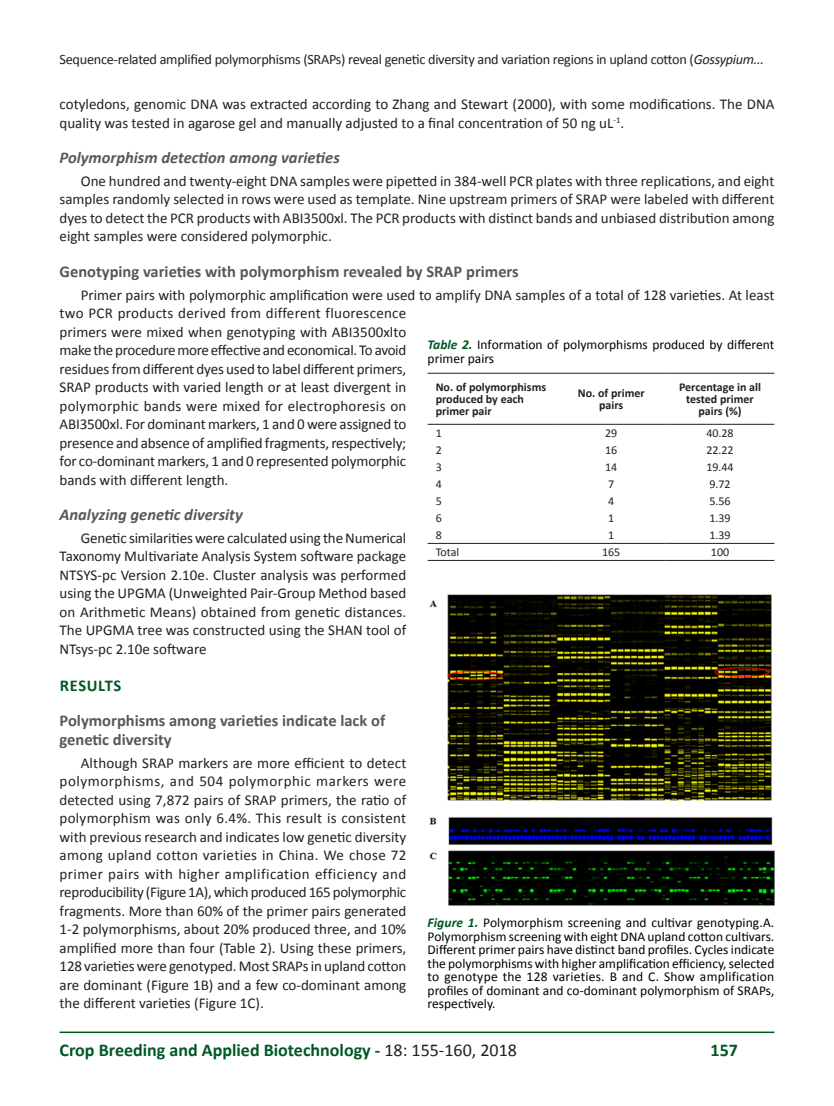
<style>
.page{position:relative;width:834px;height:1106px;background:#fff}
.page>*{position:absolute;margin:0;border:0;box-sizing:border-box;transform-origin:0 0}
.t1{font:700 18px "Calibri";color:#005824}
.SUBTITULO_2{font:700 16.5px/18.5px "Calibri";color:#57585a}
.SUBTITULO_2-2{font:italic 700 16.5px "Calibri";color:#57585a}
.TITULO_1{font:700 16.5px "Calibri";letter-spacing:.035em;color:#005824}
.CORPO_DE_TEXTO{font:15px/18.5px "Calibri";color:#231f20;text-align:justify}
.t2{font:14.25px "Calibri";letter-spacing:-.02em;color:#231f20}
.FIGURAS_E_TABELAS{font:13.5px/13.5px "Calibri";color:#000}
.TABELA_DADOS{font:700 12px/12px "Calibri";color:#231f20;text-align:center}
.TABELA_DADOS-2{font:12px "Calibri";color:#231f20}
.s1{font-style:italic}
.s2{font-weight:700;font-style:italic;color:#005824}
.s3{font-weight:400;color:#231f20}
</style>
<div class="page">
<hr style="left:60px;top:1031px;width:714px;height:2px;background:#005824">
<hr style="left:427px;top:373px;width:129px;height:1px;background:#231f20">
<hr style="left:556px;top:373px;width:109px;height:1px;background:#231f20">
<hr style="left:665px;top:373px;width:109px;height:1px;background:#231f20">
<hr style="left:427px;top:543px;width:129px;height:1px;background:#231f20">
<hr style="left:556px;top:543px;width:109px;height:1px;background:#231f20">
<hr style="left:665px;top:543px;width:109px;height:1px;background:#231f20">
<hr style="left:427px;top:560px;width:129px;height:1px;background:#231f20">
<hr style="left:556px;top:560px;width:109px;height:1px;background:#231f20">
<hr style="left:665px;top:560px;width:109px;height:1px;background:#231f20">
<hr style="left:427px;top:424px;width:129px;height:1px;background:#231f20">
<hr style="left:556px;top:424px;width:109px;height:1px;background:#231f20">
<hr style="left:665px;top:424px;width:109px;height:1px;background:#231f20">
<img style="left:429px;top:594px;width:345px;height:311px">
<p class="t2" style="left:60px;top:49px;width:706px">Sequence-related amplified polymorphisms (SRAPs) reveal genetic diversity and variation regions in upland cotton (<span class="s1">Gossypium...</span></p>
<p class="CORPO_DE_TEXTO" style="left:60px;top:94px;width:716px">cotyledons, genomic DNA was extracted according to Zhang and Stewart (2000), with some modifications. The DNA quality was tested in agarose gel and manually adjusted to a final concentration of 50 ng uL<sup>-1</sup>.</p>
<p class="SUBTITULO_2-2" style="left:60px;top:146px;width:282px">Polymorphism detection among varieties</p>
<p class="CORPO_DE_TEXTO" style="left:60px;top:171px;width:716px;text-indent:21px">One hundred and twenty-eight DNA samples were pipetted in 384-well PCR plates with three replications, and eight samples randomly selected in rows were used as template. Nine upstream primers of SRAP were labeled with different dyes to detect the PCR products with ABI3500xl. The PCR products with distinct bands and unbiased distribution among eight samples were considered polymorphic.</p>
<p class="SUBTITULO_2" style="left:60px;top:261px;width:461px">Genotyping varieties with polymorphism revealed by SRAP primers</p>
<p class="CORPO_DE_TEXTO" style="left:60px;top:285px;width:716px;text-align:left;text-indent:21px">Primer pairs with polymorphic amplification were used to amplify DNA samples of a total of 128 varieties. At least two PCR products derived from different fluorescence<br>primers were mixed when genotyping with ABI3500xlto<br>make the procedure more effective and economical. To avoid<br>residues from different dyes used to label different primers,<br>SRAP products with varied length or at least divergent in<br>polymorphic bands were mixed for electrophoresis on<br>ABI3500xl. For dominant markers, 1 and 0 were assigned to<br>presence and absence of amplified fragments, respectively;<br>for co-dominant markers, 1 and 0 represented polymorphic<br>bands with different length.</p>
<p class="SUBTITULO_2-2" style="left:60px;top:503px;width:185px">Analyzing genetic diversity</p>
<p class="CORPO_DE_TEXTO" style="left:60px;top:528px;width:348px;text-indent:21px">Genetic similarities were calculated using the Numerical Taxonomy Multivariate Analysis System software package NTSYS-pc Version 2.10e. Cluster analysis was performed using the UPGMA (Unweighted Pair-Group Method based on Arithmetic Means) obtained from genetic distances.<br>The UPGMA tree was constructed using the SHAN tool of NTsys-pc 2.10e software</p>
<p class="TITULO_1" style="left:60px;top:673px;width:63px">RESULTS</p>
<p class="SUBTITULO_2" style="left:60px;top:711px;width:327px">Polymorphisms among varieties indicate lack of genetic diversity</p>
<p class="CORPO_DE_TEXTO" style="left:60px;top:753px;width:348px;text-indent:21px">Although SRAP markers are more efficient to detect polymorphisms, and 504 polymorphic markers were detected using 7,872 pairs of SRAP primers, the ratio of polymorphism was only 6.4%. This result is consistent with previous research and indicates low genetic diversity among upland cotton varieties in China. We chose 72 primer pairs with higher amplification efficiency and reproducibility (Figure 1A), which produced 165 polymorphic fragments. More than 60% of the primer pairs generated 1-2 polymorphisms, about 20% produced three, and 10% amplified more than four (Table 2). Using these primers, 128 varieties were genotyped. Most SRAPs in upland cotton are dominant (Figure 1B) and a few co-dominant among the different varieties (Figure 1C).</p>
<p class="FIGURAS_E_TABELAS" style="left:427px;top:337px;width:348px"><span class="s2">Table 2.</span> Information of polymorphisms produced by different primer pairs</p>
<p class="TABELA_DADOS" style="left:435px;top:381px;width:112px;text-align:left">No. of polymorphisms produced by each primer pair</p>
<p class="TABELA_DADOS" style="left:577px;top:387px;width:68px">No. of primer pairs</p>
<p class="TABELA_DADOS" style="left:679px;top:381px;width:83px">Percentage in all tested primer pairs (%)</p>
<p class="TABELA_DADOS-2" style="left:435px;top:425px;width:8px">1</p>
<p class="TABELA_DADOS-2" style="left:605px;top:425px;width:14px">29</p>
<p class="TABELA_DADOS-2" style="left:706px;top:425px;width:29px">40.28</p>
<p class="TABELA_DADOS-2" style="left:435px;top:442px;width:8px">2</p>
<p class="TABELA_DADOS-2" style="left:605px;top:442px;width:14px">16</p>
<p class="TABELA_DADOS-2" style="left:706px;top:442px;width:29px">22.22</p>
<p class="TABELA_DADOS-2" style="left:435px;top:459px;width:8px">3</p>
<p class="TABELA_DADOS-2" style="left:605px;top:459px;width:14px">14</p>
<p class="TABELA_DADOS-2" style="left:706px;top:459px;width:29px">19.44</p>
<p class="TABELA_DADOS-2" style="left:435px;top:476px;width:8px">4</p>
<p class="TABELA_DADOS-2" style="left:608px;top:476px;width:8px">7</p>
<p class="TABELA_DADOS-2" style="left:709px;top:476px;width:23px">9.72</p>
<p class="TABELA_DADOS-2" style="left:435px;top:493px;width:8px">5</p>
<p class="TABELA_DADOS-2" style="left:608px;top:493px;width:8px">4</p>
<p class="TABELA_DADOS-2" style="left:709px;top:493px;width:23px">5.56</p>
<p class="TABELA_DADOS-2" style="left:435px;top:510px;width:8px">6</p>
<p class="TABELA_DADOS-2" style="left:608px;top:510px;width:8px">1</p>
<p class="TABELA_DADOS-2" style="left:709px;top:510px;width:23px">1.39</p>
<p class="TABELA_DADOS-2" style="left:435px;top:527px;width:8px">8</p>
<p class="TABELA_DADOS-2" style="left:608px;top:527px;width:8px">1</p>
<p class="TABELA_DADOS-2" style="left:709px;top:527px;width:23px">1.39</p>
<p class="TABELA_DADOS-2" style="left:435px;top:544px;width:25px">Total</p>
<p class="TABELA_DADOS-2" style="left:602px;top:544px;width:20px">165</p>
<p class="TABELA_DADOS-2" style="left:710px;top:544px;width:20px">100</p>
<p class="FIGURAS_E_TABELAS" style="left:427px;top:915px;width:348px;text-align:justify"><span class="s2">Figure 1.</span> Polymorphism screening and cultivar genotyping.A.<br>Polymorphism screening with eight DNA upland cotton cultivars.<br>Different primer pairs have distinct band profiles. Cycles indicate the polymorphisms with higher amplification efficiency, selected to genotype the 128 varieties. B and C. Show amplification profiles of dominant and co-dominant polymorphism of SRAPs, respectively.</p>
<p class="t1" style="left:60px;top:1037px;width:459px">Crop Breeding and Applied Biotechnology - <span class="s3">18: 155-160, 2018</span></p>
<p class="t1" style="left:710px;top:1037px;width:29px">157</p>
</div>
